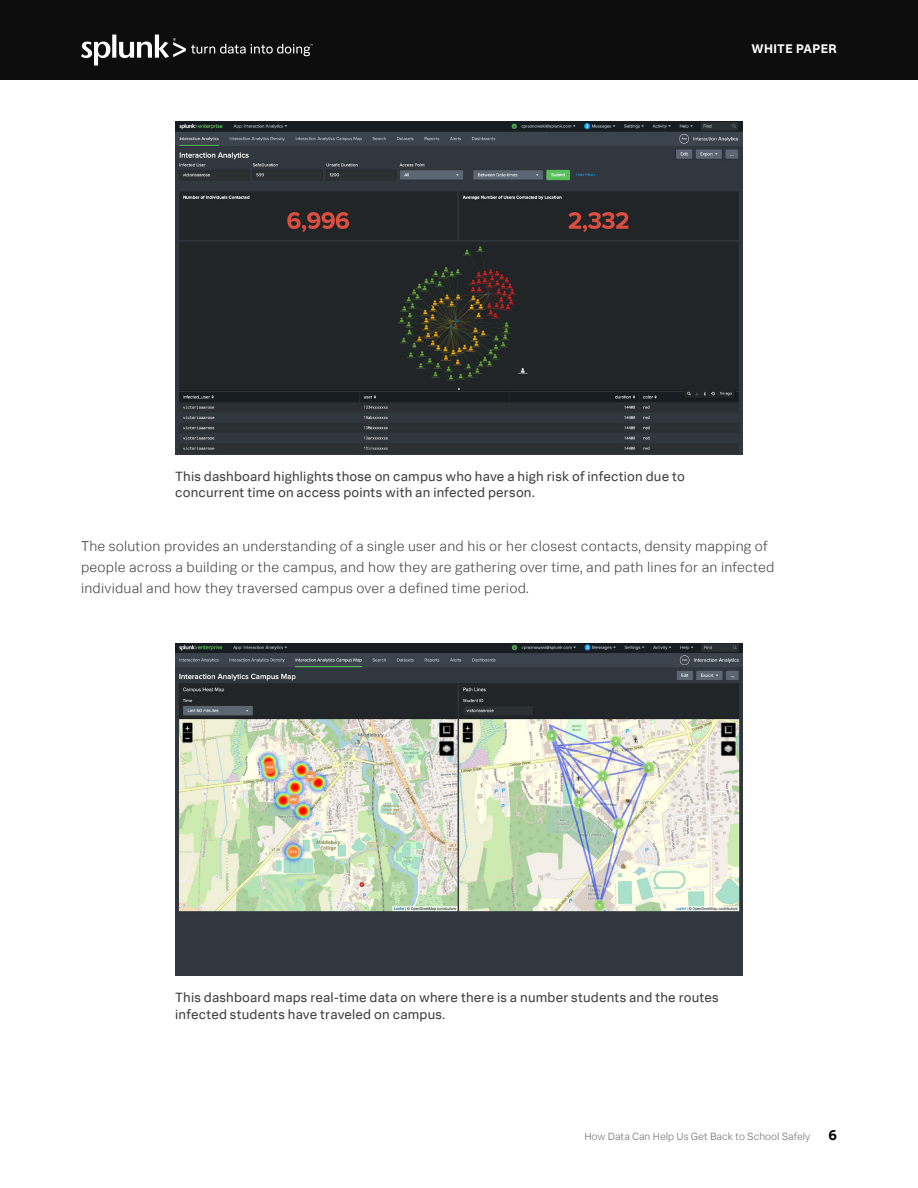
<style>
.page{position:relative;width:918px;height:1188px;background:#fff}
.page>*{position:absolute;margin:0;border:0;box-sizing:border-box;transform-origin:0 0}
.t1{font:300 14.25px/21px "Splunk Data Sans";letter-spacing:.015em;color:#414042}
.t2{font:700 14.25px "Splunk Data Sans";color:#000}
.t3{font:13.5px/16.5px "Splunk Data Sans";letter-spacing:.01em;color:#414042}
.t4{font:700 12.6px "Splunk Data Sans";letter-spacing:.03em;color:#fff}
.t5{font:300 10.5px "Splunk Data Sans";color:#6d6e71}
</style>
<div class="page">
<div style="left:0;top:0;width:918px;height:80px;background:#0d0d0d"></div>
<svg style="left:81px;top:35px;width:232px;height:31px"></svg>
<img style="left:175px;top:643px;width:568px;height:333px">
<img style="left:175px;top:122px;width:568px;height:332px">
<p class="t4" style="left:751px;top:41px;width:87px">WHITE PAPER</p>
<p class="t3" style="left:175px;top:467px;width:511px">This dashboard highlights those on campus who have a high risk of infection due to concurrent time on access points with an infected person.</p>
<p class="t1" style="left:81px;top:536px;width:695px">The solution provides an understanding of a single user and his or her closest contacts, density mapping of people across a building or the campus, and how they are gathering over time, and path lines for an infected individual and how they traversed campus over a defined time period.</p>
<p class="t3" style="left:175px;top:989px;width:545px">This dashboard maps real-time data on where there is a number students and the routes infected students have traveled on campus.</p>
<p class="t5" style="left:584px;top:1130px;width:227px">How Data Can Help Us Get Back to School Safely</p>
<p class="t2" style="left:828px;top:1126px;width:10px">6</p>
</div>
